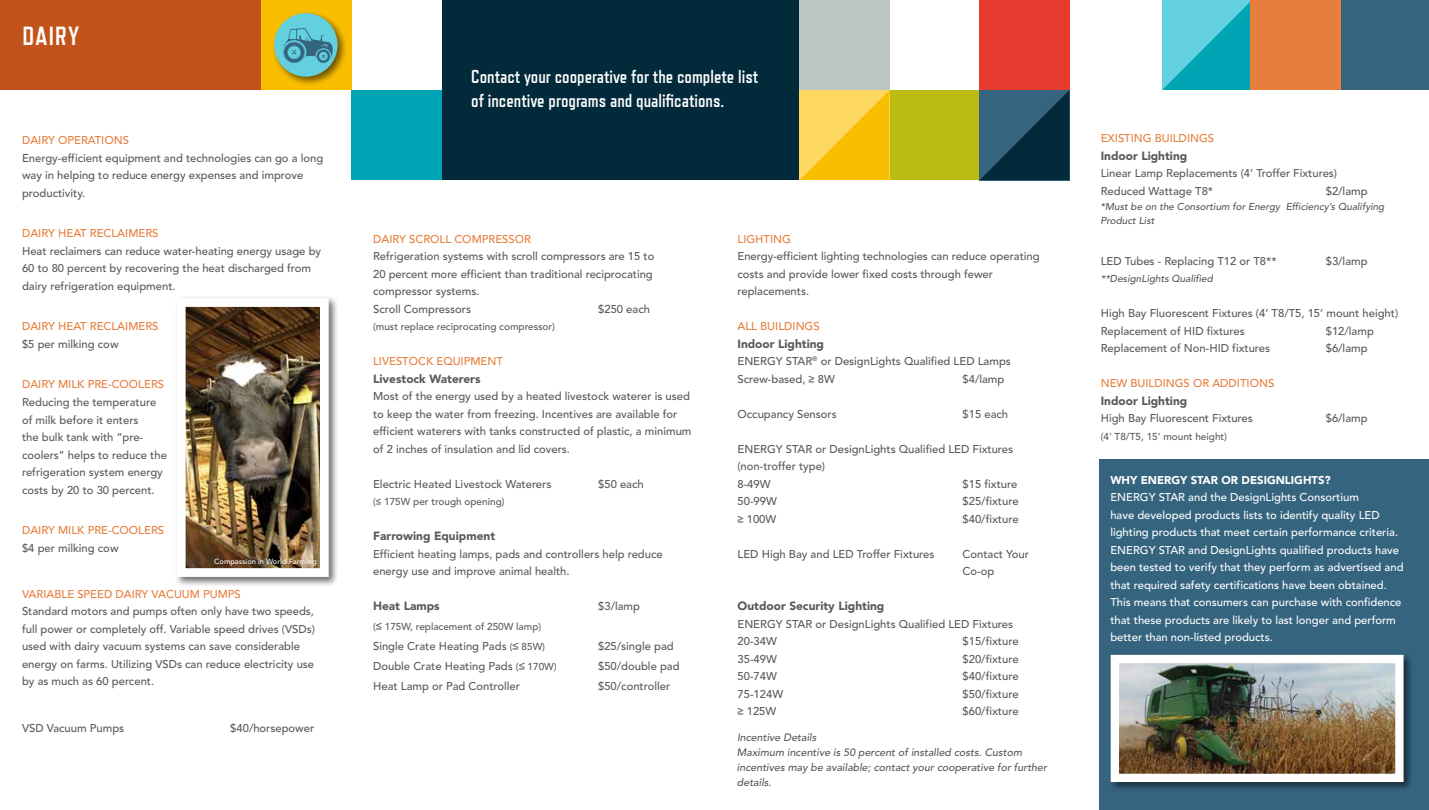
<style>
.page{position:relative;width:1429px;height:810px;background:#fff}
.page>*{position:absolute;margin:0;border:0;box-sizing:border-box;transform-origin:0 0}
.t1{font:700 26.25px "Refrigerator Deluxe";letter-spacing:.05em;color:#fff}
.t2{font:700 18.75px/23.8px "Refrigerator Deluxe";color:#fff}
.t3{font:900 11.88px "Avenir LT Std";color:#58595b}
.t4{font:500 11.25px/17.5px "Avenir";color:#58595b}
.t5{font:500 11.25px/17.5px "Avenir";color:#fff}
.t6{font:500 11.25px "Avenir";color:#e67e3c}
.t7{font:900 11.25px "Avenir LT Std";color:#fff}
.t8{font:500 10.62px/15px "Avenir";color:#58595b}
.t9{font:500 10px/13.8px "Avenir";color:#58595b}
.t10{font:500 7.5px "Avenir";color:#fff}
.s1{font-family:"Arial";font-weight:400}
.s2{font-family:"Arial";font-weight:400;font-size:11.25px}
.s3{font-size:10px}
</style>
<div class="page">
<div style="left:1100px;top:459px;width:329px;height:351px;background:#35647e"></div>
<div style="left:0;top:0;width:336px;height:90px;background:#c2531a"></div>
<div style="left:262px;top:0;width:90px;height:90px;background:#f9be00"></div>
<div style="left:352px;top:90px;width:90px;height:90px;background:#00a5b5"></div>
<div style="left:442px;top:0;width:395px;height:180px;background:#022a3a"></div>
<div style="left:889px;top:90px;width:90px;height:90px;background:#bbbb14"></div>
<div style="left:799px;top:0;width:90px;height:91px;background:#bec6c3"></div>
<svg style="left:1162px;top:0;width:89px;height:90px;background:#34bac8"></svg>
<svg style="left:799px;top:90px;width:90px;height:90px;background:#fbcb32"></svg>
<div style="left:1340px;top:0;width:89px;height:90px;background:#35647e"></div>
<div style="left:1251px;top:0;width:90px;height:90px;background:#e67e3c"></div>
<svg style="left:979px;top:90px;width:90px;height:90px;background:#1c475c"></svg>
<div style="left:979px;top:0;width:90px;height:90px;background:#e63c2f"></div>
<div style="left:272px;top:11px;width:76px;height:76px;background:#000;opacity:.55"></div>
<div style="left:274px;top:13px;width:64px;height:64px;background:#63d0df;border-radius:50%"></div>
<svg style="left:283px;top:28px;width:50px;height:35px"></svg>
<div style="left:174px;top:296px;width:165px;height:291px;background:#000;opacity:.55"></div>
<img style="left:187px;top:308px;width:132px;height:259px">
<div style="left:177px;top:298px;width:152px;height:279px;border:9px solid #fff"></div>
<div style="left:1109px;top:653px;width:304px;height:139px;background:#000;opacity:.55"></div>
<img style="left:1120px;top:664px;width:274px;height:109px">
<div style="left:1111px;top:655px;width:292px;height:127px;border:8px solid #fff"></div>
<h1 class="t1" style="left:22px;top:20px;width:58px">DAIRY</h1>
<p class="t6" style="left:22px;top:134px;width:108px">DAIRY OPERATIONS</p>
<p class="t4" style="left:22px;top:149px;width:303px">Energy-efficient equipment and technologies can go a long way in helping to reduce energy expenses and improve productivity.</p>
<p class="t6" style="left:22px;top:227px;width:138px">DAIRY HEAT RECLAIMERS</p>
<p class="t4" style="left:22px;top:242px;width:301px">Heat reclaimers can reduce water-heating energy usage by<br>60 to 80 percent by recovering the heat discharged from dairy refrigeration equipment.</p>
<p class="t6" style="left:22px;top:320px;width:138px">DAIRY HEAT RECLAIMERS</p>
<p class="t4" style="left:22px;top:335px;width:98px">$5 per milking cow</p>
<p class="t6" style="left:22px;top:378px;width:144px">DAIRY MILK PRE-COOLERS</p>
<p class="t4" style="left:22px;top:394px;width:146px">Reducing the temperature of milk before it enters<br>the bulk tank with “pre&shy;coolers” helps to reduce the refrigeration system energy costs by 20 to 30 percent.</p>
<p class="t6" style="left:22px;top:524px;width:144px">DAIRY MILK PRE-COOLERS</p>
<p class="t4" style="left:22px;top:539px;width:98px">$4 per milking cow</p>
<p class="t6" style="left:22px;top:588px;width:220px">VARIABLE SPEED DAIRY VACUUM PUMPS</p>
<p class="t4" style="left:22px;top:603px;width:294px">Standard motors and pumps often only have two speeds, full power or completely off. Variable speed drives (VSDs) used with dairy vacuum systems can save considerable energy on farms. Utilizing VSDs can reduce electricity use by as much as 60 percent.</p>
<p class="t4" style="left:22px;top:719px;width:104px">VSD Vacuum Pumps</p>
<p class="t4" style="left:230px;top:719px;width:86px">$40/horsepower</p>
<p class="t10" style="left:214px;top:557px;width:104px">Compassion in World Farming</p>
<h2 class="t2" style="left:471px;top:65px;width:289px">Contact your cooperative for the complete list of incentive programs and qualifications.</h2>
<p class="t6" style="left:373px;top:232px;width:159px">DAIRY SCROLL COMPRESSOR</p>
<p class="t4" style="left:373px;top:248px;width:283px">Refrigeration systems with scroll compressors are 15 to 20 percent more efficient than traditional reciprocating compressor systems.<br>Scroll Compressors</p>
<p class="t4" style="left:598px;top:300px;width:53px">$250 each</p>
<p class="t9" style="left:373px;top:320px;width:183px">(must replace reciprocating compressor)</p>
<p class="t6" style="left:373px;top:355px;width:131px">LIVESTOCK EQUIPMENT</p>
<p class="t3" style="left:373px;top:371px;width:109px">Livestock Waterers</p>
<p class="t4" style="left:373px;top:388px;width:320px">Most of the energy used by a heated livestock waterer is used to keep the water from freezing. Incentives are available for efficient waterers with tanks constructed of plastic, a minimum of 2 inches of insulation and lid covers.</p>
<p class="t4" style="left:373px;top:475px;width:180px">Electric Heated Livestock Waterers</p>
<p class="t4" style="left:598px;top:475px;width:47px">$50 each</p>
<p class="t9" style="left:373px;top:495px;width:133px">(<span class="s1">≤</span> 175W per trough opening)</p>
<p class="t3" style="left:373px;top:529px;width:124px">Farrowing Equipment</p>
<p class="t4" style="left:373px;top:545px;width:291px">Efficient heating lamps, pads and controllers help reduce energy use and improve animal health.</p>
<p class="t3" style="left:373px;top:599px;width:68px">Heat Lamps</p>
<p class="t4" style="left:598px;top:598px;width:43px">$3/lamp</p>
<p class="t9" style="left:373px;top:620px;width:170px">(<span class="s2">≤</span> 175W, replacement of 250W lamp)</p>
<p class="t4" style="left:373px;top:638px;width:173px">Single Crate Heating Pads <span class="s3">(</span><span class="s1">≤</span> <span class="s3">85W)</span></p>
<p class="t4" style="left:598px;top:638px;width:77px">$25/single pad</p>
<p class="t4" style="left:373px;top:658px;width:185px">Double Crate Heating Pads <span class="s3">(</span><span class="s1">≤</span> <span class="s3">170W)</span></p>
<p class="t4" style="left:598px;top:658px;width:83px">$50/double pad</p>
<p class="t4" style="left:373px;top:678px;width:148px">Heat Lamp or Pad Controller</p>
<p class="t4" style="left:598px;top:678px;width:74px">$50/controller</p>
<p class="t6" style="left:737px;top:232px;width:55px">LIGHTING</p>
<p class="t4" style="left:737px;top:248px;width:304px">Energy-efficient lighting technologies can reduce operating costs and provide lower fixed costs through fewer replacements.</p>
<p class="t6" style="left:737px;top:320px;width:84px">ALL BUILDINGS</p>
<p class="t3" style="left:737px;top:336px;width:88px">Indoor Lighting</p>
<p class="t4" style="left:737px;top:353px;width:275px">ENERGY STAR<sup>®</sup> or DesignLights Qualified LED Lamps<br>Screw-based, <span class="s1">≥</span> 8W</p>
<p class="t4" style="left:962px;top:370px;width:43px">$4/lamp</p>
<p class="t4" style="left:737px;top:405px;width:101px">Occupancy Sensors</p>
<p class="t4" style="left:962px;top:405px;width:47px">$15 each</p>
<p class="t4" style="left:737px;top:440px;width:277px">ENERGY STAR or DesignLights Qualified LED Fixtures (non-troffer type)<br>8-49W</p>
<p class="t4" style="left:962px;top:475px;width:56px">$15 fixture</p>
<p class="t4" style="left:737px;top:493px;width:41px">50-99W</p>
<p class="t4" style="left:962px;top:493px;width:58px">$25/fixture</p>
<p class="t4" style="left:737px;top:510px;width:40px"><span class="s1">≥</span> 100W</p>
<p class="t4" style="left:962px;top:510px;width:58px">$40/fixture</p>
<p class="t4" style="left:737px;top:545px;width:198px">LED High Bay and LED Troffer Fixtures</p>
<p class="t4" style="left:962px;top:545px;width:68px">Contact Your<br>Co-op</p>
<p class="t3" style="left:737px;top:599px;width:148px">Outdoor Security Lighting</p>
<p class="t4" style="left:737px;top:615px;width:277px">ENERGY STAR or DesignLights Qualified LED Fixtures<br>20-34W</p>
<p class="t4" style="left:962px;top:633px;width:58px">$15/fixture</p>
<p class="t4" style="left:737px;top:650px;width:41px">35-49W</p>
<p class="t4" style="left:962px;top:650px;width:58px">$20/fixture</p>
<p class="t4" style="left:737px;top:668px;width:41px">50-74W</p>
<p class="t4" style="left:962px;top:668px;width:58px">$40/fixture</p>
<p class="t4" style="left:737px;top:685px;width:47px">75-124W</p>
<p class="t4" style="left:962px;top:685px;width:58px">$50/fixture</p>
<p class="t4" style="left:737px;top:703px;width:40px"><span class="s1">≥</span> 125W</p>
<p class="t4" style="left:962px;top:703px;width:58px">$60/fixture</p>
<p class="t8" style="left:737px;top:730px;width:313px">Incentive Details<br>Maximum incentive is 50 percent of installed costs. Custom incentives may be available; contact your cooperative for further details.</p>
<p class="t6" style="left:1101px;top:132px;width:115px">EXISTING BUILDINGS</p>
<p class="t3" style="left:1101px;top:148px;width:88px">Indoor Lighting</p>
<p class="t4" style="left:1101px;top:165px;width:238px">Linear Lamp Replacements (4’ Troffer Fixtures)<br>Reduced Wattage T8*</p>
<p class="t4" style="left:1326px;top:182px;width:43px">$2/lamp</p>
<p class="t9" style="left:1100px;top:200px;width:287px">*Must be on the Consortium for Energy Efficiency’s Qualifying<br>Product List</p>
<p class="t4" style="left:1101px;top:252px;width:177px">LED Tubes - Replacing T12 or T8**</p>
<p class="t4" style="left:1326px;top:252px;width:43px">$3/lamp</p>
<p class="t9" style="left:1101px;top:272px;width:115px">**DesignLights Qualified</p>
<p class="t4" style="left:1101px;top:305px;width:299px">High Bay Fluorescent Fixtures (4’ T8/T5, 15’ mount height)<br>Replacement of HID fixtures</p>
<p class="t4" style="left:1326px;top:322px;width:50px">$12/lamp</p>
<p class="t4" style="left:1101px;top:340px;width:171px">Replacement of Non-HID fixtures</p>
<p class="t4" style="left:1326px;top:340px;width:43px">$6/lamp</p>
<p class="t6" style="left:1101px;top:377px;width:175px">NEW BUILDINGS OR ADDITIONS</p>
<p class="t3" style="left:1101px;top:393px;width:88px">Indoor Lighting</p>
<p class="t4" style="left:1101px;top:410px;width:154px">High Bay Fluorescent Fixtures</p>
<p class="t4" style="left:1326px;top:410px;width:43px">$6/lamp</p>
<p class="t9" style="left:1101px;top:430px;width:128px">(4' T8/T5, 15’ mount height)</p>
<p class="t7" style="left:1110px;top:473px;width:222px">WHY ENERGY STAR OR DESIGNLIGHTS?</p>
<p class="t5" style="left:1110px;top:489px;width:295px">ENERGY STAR and the DesignLights Consortium<br>have developed products lists to identify quality LED lighting products that meet certain performance criteria.<br>ENERGY STAR and DesignLights qualified products have been tested to verify that they perform as advertised and that required safety certifications have been obtained.<br>This means that consumers can purchase with confidence that these products are likely to last longer and perform better than non-listed products.</p>
</div>
